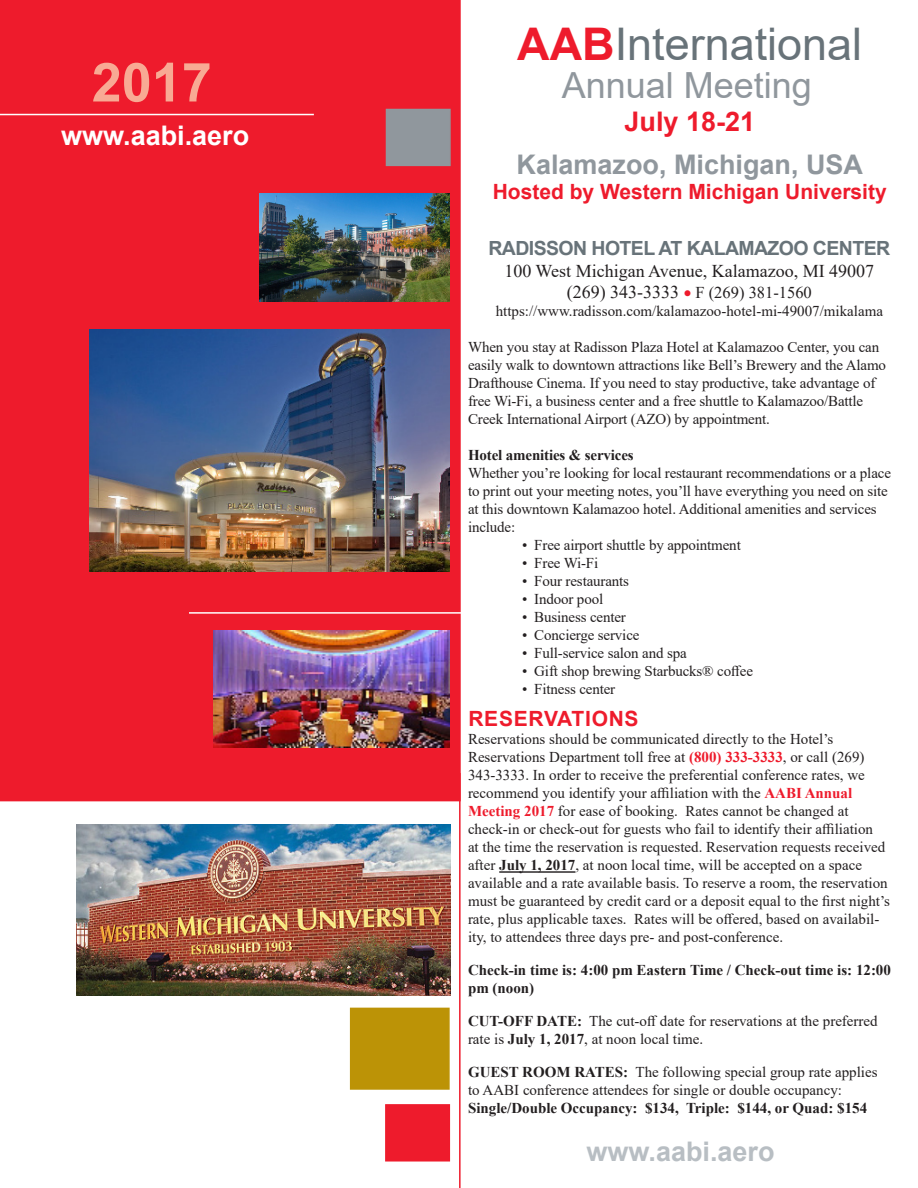
<style>
.page{position:relative;width:918px;height:1188px;background:#fff}
.page>*{position:absolute;margin:0;border:0;box-sizing:border-box;transform-origin:0 0}
.t1{font:700 54px "Arial";color:#f8aa94}
.t2{font:45px "Arial";color:#687379}
.t3{font:36px "Arial";color:#90979d}
.t4{font:700 27px "Arial";color:#90979d}
.t5{font:700 27px "Arial";color:#fff}
.t6{font:700 27px "Arial";color:#b8bec3}
.t7{font:700 27px "Arial";color:#ee1b2c}
.Normal__Web{font:700 21px "Arial";color:#ee1b2c}
.Normal__Web-2{font:700 21px "Arial";letter-spacing:.035em;color:#ee1b2c}
.t8{font:700 19.5px "Arial";letter-spacing:-.03em;color:#687379}
.t9{font:18px "Times New Roman";color:#231f20}
.t10{font:16.5px "Times New Roman";color:#231f20}
.Normal__Web-3{font:15px/18px "Times New Roman";color:#231f20}
.Normal__Web-4{font:700 15px/18px "Times New Roman";color:#231f20}
.s1{font-weight:700;color:#ee1b2c}
.s2{font-size:18px}
.s3{color:#ee1b2c}
.s4{font-weight:700}
</style>
<div class="page">
<div style="left:0;top:0;width:461px;height:801px;background:#ee1b2c"></div>
<hr style="left:0;top:114px;width:314px;height:1px;background:#fff">
<hr style="left:459px;top:773px;width:2px;height:415px;background:#ee1b2c">
<hr style="left:189px;top:612px;width:273px;height:2px;background:#fff">
<div style="left:385px;top:1104px;width:65px;height:58px;background:#ee1b2c;border:2px solid #ee1b2c"></div>
<div style="left:350px;top:1008px;width:100px;height:82px;background:#bc9306;border:2px solid #bc9306"></div>
<div style="left:386px;top:109px;width:65px;height:57px;background:#90979d"></div>
<hr style="left:499px;top:871px;width:76px;height:2px;background:#231f20">
<img style="left:90px;top:330px;width:360px;height:242px">
<img style="left:213px;top:631px;width:237px;height:117px">
<img style="left:259px;top:194px;width:191px;height:108px">
<img style="left:77px;top:824px;width:373px;height:171px">
<p class="t1" style="left:92px;top:44px;width:122px">2017</p>
<p class="t5" style="left:61px;top:117px;width:190px">www.aabi.aero</p>
<p class="t2" style="left:517px;top:13px;width:347px"><span class="s1">AAB</span>International</p>
<p class="t3" style="left:562px;top:61px;width:252px">Annual Meeting</p>
<p class="t7" style="left:625px;top:103px;width:132px">July 18-21</p>
<p class="t4" style="left:517px;top:146px;width:348px">Kalamazoo, Michigan, USA</p>
<p class="Normal__Web" style="left:493px;top:177px;width:396px">Hosted by Western Michigan University</p>
<p class="t8" style="left:488px;top:235px;width:403px">RADISSON HOTEL AT KALAMAZOO CENTER</p>
<p class="t9" style="left:504px;top:258px;width:371px">100 West Michigan Avenue, Kalamazoo, MI 49007</p>
<p class="t10" style="left:567px;top:281px;width:247px"><span class="s2">(269) 343-3333</span> <span class="s3">•</span> F (269) 381-1560</p>
<p class="Normal__Web-3" style="left:496px;top:302px;width:389px">https://www.radisson.com/kalamazoo-hotel-mi-49007/mikalama</p>
<p class="Normal__Web-3" style="left:468px;top:337px;width:420px">When you stay at Radisson Plaza Hotel at Kalamazoo Center, you can easily walk to downtown attractions like Bell’s Brewery and the Alamo Drafthouse Cinema. If you need to stay productive, take advantage of free Wi-Fi, a business center and a free shuttle to Kalamazoo/Battle Creek International Airport (AZO) by appointment.</p>
<p class="Normal__Web-4" style="left:468px;top:445px;width:167px">Hotel amenities &amp; services</p>
<p class="Normal__Web-3" style="left:468px;top:463px;width:425px">Whether you’re looking for local restaurant recommendations or a place to print out your meeting notes, you’ll have everything you need on site at this downtown Kalamazoo hotel. Additional amenities and services include:</p>
<p class="Normal__Web-3" style="left:522px;top:535px;width:220px">• Free airport shuttle by appointment</p>
<p class="Normal__Web-3" style="left:522px;top:553px;width:78px">• Free Wi-Fi</p>
<p class="Normal__Web-3" style="left:522px;top:571px;width:109px">• Four restaurants</p>
<p class="Normal__Web-3" style="left:522px;top:589px;width:83px">• Indoor pool</p>
<p class="Normal__Web-3" style="left:522px;top:607px;width:105px">• Business center</p>
<p class="Normal__Web-3" style="left:522px;top:625px;width:119px">• Concierge service</p>
<p class="Normal__Web-3" style="left:522px;top:643px;width:166px">• Full-service salon and spa</p>
<p class="Normal__Web-3" style="left:522px;top:661px;width:233px">• Gift shop brewing Starbucks® coffee</p>
<p class="Normal__Web-3" style="left:522px;top:679px;width:95px">• Fitness center</p>
<p class="Normal__Web-2" style="left:468px;top:704px;width:172px">RESERVATIONS</p>
<p class="Normal__Web-3" style="left:468px;top:730px;width:423px">Reservations should be communicated directly to the Hotel’s Reservations Department toll free at <span class="s1">(800) 333-3333</span>, or call (269)<br>343-3333. In order to receive the preferential conference rates, we recommend you identify your affiliation with the <span class="s1">AABI Annual Meeting 2017</span> for ease of booking. Rates cannot be changed at check-in or check-out for guests who fail to identify their affiliation<br>at the time the reservation is requested. Reservation requests received after <span class="s4">July 1, 2017</span>, at noon local time, will be accepted on a space available and a rate available basis. To reserve a room, the reservation must be guaranteed by credit card or a deposit equal to the first night’s rate, plus applicable taxes. Rates will be offered, based on availabil&shy;ity, to attendees three days pre- and post-conference.</p>
<p class="Normal__Web-4" style="left:468px;top:961px;width:424px">Check-in time is: 4:00 pm Eastern Time / Check-out time is: 12:00 pm (noon)</p>
<p class="Normal__Web-3" style="left:468px;top:1012px;width:411px"><span class="s4">CUT-OFF DATE:</span> The cut-off date for reservations at the preferred rate is <span class="s4">July 1, 2017</span>, at noon local time.</p>
<p class="Normal__Web-3" style="left:468px;top:1063px;width:411px"><span class="s4">GUEST ROOM RATES:</span> The following special group rate applies to AABI conference attendees for single or double occupancy:<br><span class="s4">Single/Double Occupancy: $134, Triple: $144, or Quad: $154</span></p>
<p class="t6" style="left:587px;top:1133px;width:190px">www.aabi.aero</p>
</div>
